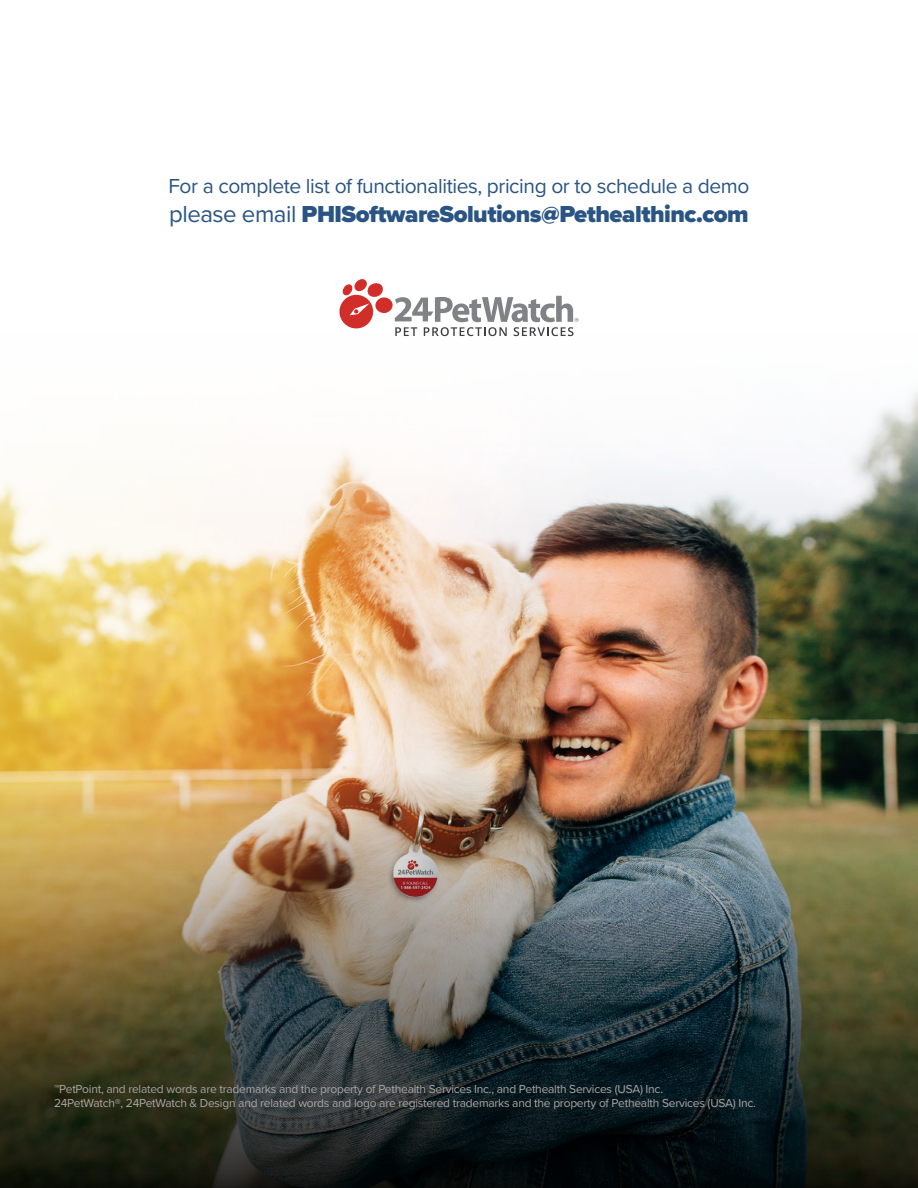
<style>
.page{position:relative;width:918px;height:1188px;background:#fff}
.page>*{position:absolute;margin:0;border:0;box-sizing:border-box;transform-origin:0 0}
.t1{font:900 24px "Proxima Nova";letter-spacing:-.02em;color:#295483}
.t2{font:21px "Proxima Nova";letter-spacing:-.02em;color:#295483}
.t3{font:12px/14.4px "Proxima Nova";letter-spacing:-.02em;color:#a9a5a6}
.s1{font-weight:400}
</style>
<div class="page">
<img style="left:0;top:336px;width:918px;height:432px">
<img style="left:0;top:768px;width:918px;height:420px">
<svg style="left:339px;top:279px;width:240px;height:57px"></svg>
<h2 class="t2" style="left:169px;top:171px;width:583px">For a complete list of functionalities, pricing or to schedule a demo</h2>
<h1 class="t1" style="left:169px;top:196px;width:581px"><span class="s1">please email</span> PHISoftwareSolutions@Pethealthinc.com</h1>
<p class="t3" style="left:54px;top:1081px;width:703px">™PetPoint, and related words are trademarks and the property of Pethealth Services Inc., and Pethealth Services (USA) Inc.<br>24PetWatch®, 24PetWatch &amp; Design and related words and logo are registered trademarks and the property of Pethealth Services (USA) Inc.</p>
</div>
